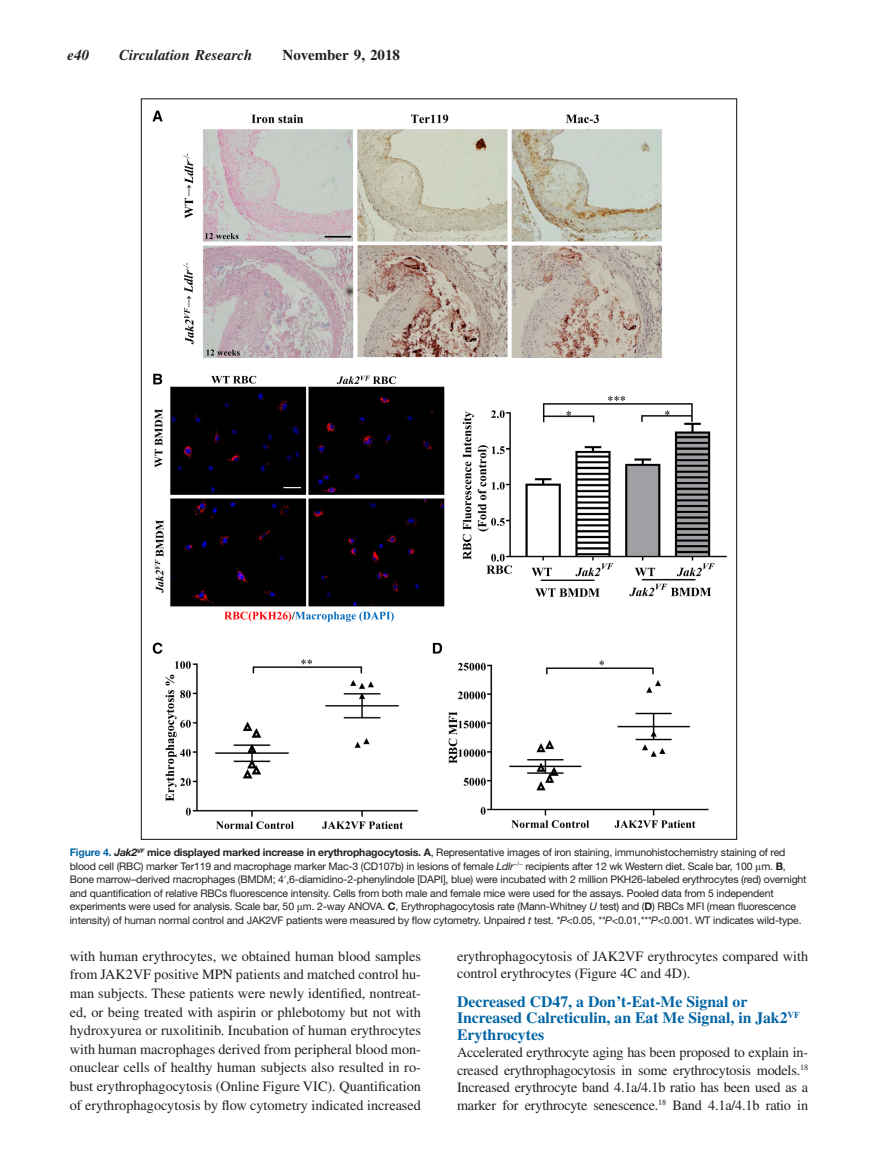
<style>
.page{position:relative;width:878px;height:1175px;background:#fff}
.page>*{position:absolute;margin:0;border:0;box-sizing:border-box;transform-origin:0 0}
.t1{font:700 15.75px/16.6px "Times";color:#0065a4}
.t2{font:italic 700 15px "Times";color:#231f20}
.t3{font:700 15px "Times";color:#231f20}
.t4{font:14.25px/18.6px "Times";color:#231f20;text-align:justify}
.t5{font:10.5px/13.5px "Helvetica Neue LT Std";letter-spacing:-.015em;color:#231f20}
.s1{font-weight:700;color:#0065a4}
.s2{font-weight:700;font-style:italic}
.s3{font-weight:700}
.s4{font-style:italic}
.s5{font-family:"Gandhari Unicode"}
</style>
<div class="page">
<svg style="left:140px;top:98px;width:597px;height:742px"></svg>
<h2 class="t2" style="left:68px;top:46px;width:23px">e40</h2>
<h2 class="t2" style="left:119px;top:46px;width:135px">Circulation Research</h2>
<h2 class="t3" style="left:282px;top:46px;width:119px">November 9, 2018</h2>
<p class="t5" style="left:70px;top:845px;width:738px"><span class="s1">Figure 4.</span> <span class="s2">Jak2</span><sup>VF</sup> <span class="s3">mice displayed marked increase in erythrophagocytosis. A</span>, Representative images of iron staining, immunohistochemistry staining of red blood cell (RBC) marker Ter119 and macrophage marker Mac-3 (CD107b) in lesions of female <span class="s4">Ldlr</span><sup>−/−</sup> recipients after 12 wk Western diet. Scale bar, 100 <span class="s5">μ</span>m. <span class="s3">B</span>, Bone marrow–derived macrophages (BMDM; 4<span class="s5">′</span>,6-diamidino-2-phenylindole [DAPI], blue) were incubated with 2 million PKH26-labeled erythrocytes (red) overnight and quantification of relative RBCs fluorescence intensity. Cells from both male and female mice were used for the assays. Pooled data from 5 independent experiments were used for analysis. Scale bar, 50 <span class="s5">μ</span>m. 2-way ANOVA. <span class="s3">C</span>, Erythrophagocytosis rate (Mann-Whitney <span class="s4">U</span> test) and (<span class="s3">D</span>) RBCs MFI (mean fluorescence intensity) of human normal control and JAK2VF patients were measured by flow cytometry. Unpaired <span class="s4">t</span> test. <span class="s4">*P</span>&lt;0.05, <span class="s4">**P</span>&lt;0.01,<span class="s4">***P</span>&lt;0.001. WT indicates wild-type.</p>
<p class="t4" style="left:70px;top:946px;width:353px">with human erythrocytes, we obtained human blood samples from JAK2VF positive MPN patients and matched control hu&shy;man subjects. These patients were newly identified, nontreat&shy;ed, or being treated with aspirin or phlebotomy but not with hydroxyurea or ruxolitinib. Incubation of human erythrocytes with human macrophages derived from peripheral blood mon&shy;onuclear cells of healthy human subjects also resulted in ro&shy;bust erythrophagocytosis (Online Figure VIC). Quantification of erythrophagocytosis by flow cytometry indicated increased</p>
<h3 class="t4" style="left:457px;top:947px;width:353px;line-height:17.4px">erythrophagocytosis of JAK2VF erythrocytes compared with control erythrocytes (Figure 4C and 4D).</h3>
<h1 class="t1" style="left:457px;top:992px;width:344px">Decreased CD47, a Don’t-Eat-Me Signal or<br>Increased Calreticulin, an Eat Me Signal, in Jak2<sup>VF<br></sup>Erythrocytes</h1>
<p class="t4" style="left:457px;top:1043px;width:353px;line-height:17.4px">Accelerated erythrocyte aging has been proposed to explain in&shy;creased erythrophagocytosis in some erythrocytosis models.<sup>18<br></sup>Increased erythrocyte band 4.1a/4.1b ratio has been used as a marker for erythrocyte senescence.<sup>18</sup> Band 4.1a/4.1b ratio in</p>
</div>
